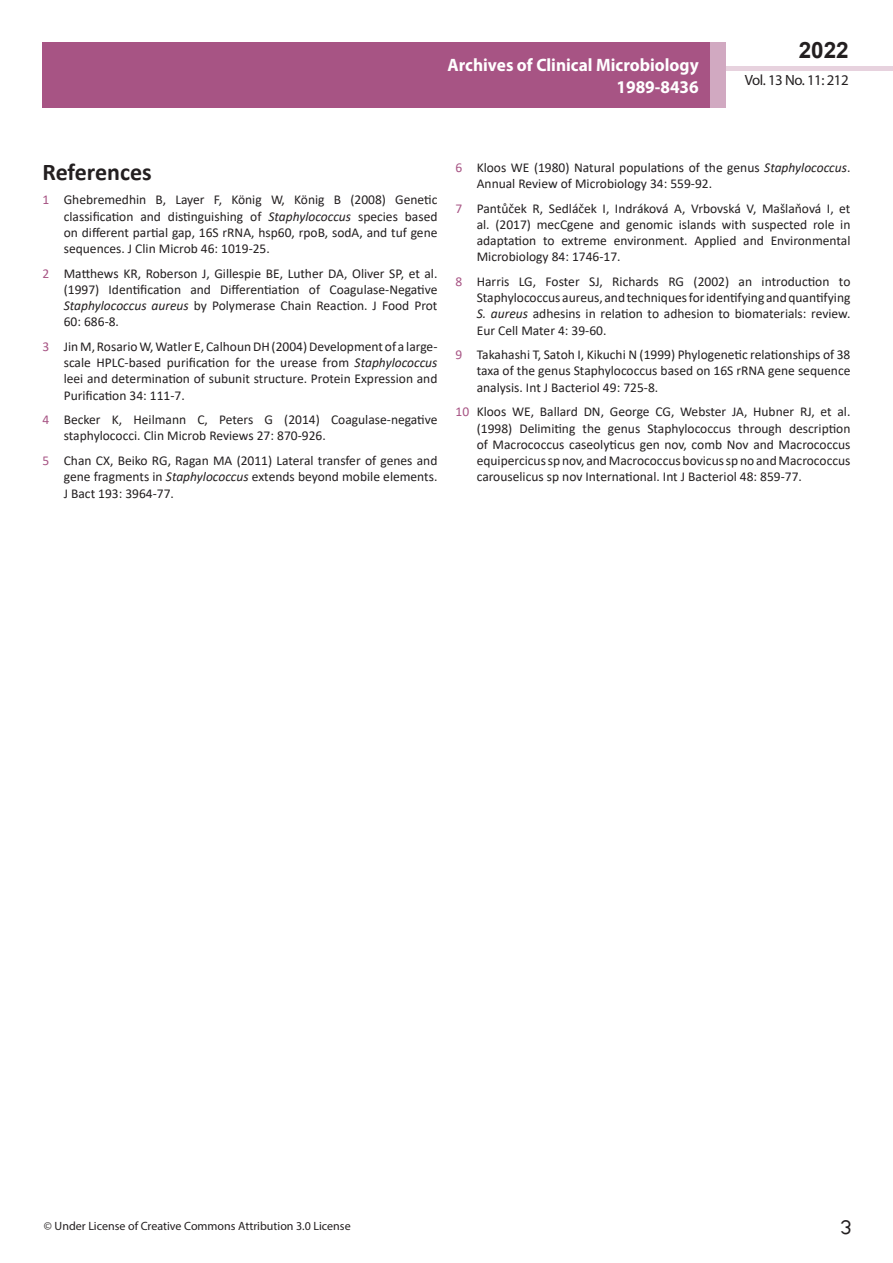
<style>
.page{position:relative;width:893px;height:1263px;background:#fff}
.page>*{position:absolute;margin:0;border:0;box-sizing:border-box;transform-origin:0 0}
.t1{font:25.5px "Tunga";color:#231f20}
.side-heading{font:700 24px "Calibri";color:#231f20}
.t2{font:700 22.5px "Arial";color:#231f20}
.t3{font:700 18px/21.6px "Myriad Pro";color:#fff;text-align:right;scale:.96 1}
.t4{font:14.85px "Myriad Pro";letter-spacing:-.03em;color:#231f20}
.t5{font:13.5px/16.2px "Calibri";color:#231f20;text-align:justify}
.t6{font:12px "Myriad Pro";color:#231f20}
.s1{color:#a75484}
.s2{font-style:italic}
</style>
<div class="page">
<div style="left:722px;top:66px;width:171px;height:5px;background:#e7d2de"></div>
<div style="left:43px;top:42px;width:682px;height:66px;background:#a75484"></div>
<div style="left:710px;top:42px;width:15px;height:66px;background:#d1a9c1"></div>
<h3 class="t3" style="left:448px;top:54px;width:263px">Archives of Clinical Microbiology<br>1989-8436</h3>
<h3 class="t2" style="left:799px;top:35px;width:52px">2022</h3>
<p class="t4" style="left:745px;top:71px;width:105px">Vol. 13 No. 11: 212</p>
<p class="side-heading" style="left:43px;top:155px;width:111px">References</p>
<p class="t5" style="left:64px;top:191px;width:375px;text-indent:-21px"><span class="s1">1</span> Ghebremedhin B, Layer F, König W, König B (2008) Genetic classification and distinguishing of <span class="s2">Staphylococcus</span> species based on different partial gap, 16S rRNA, hsp60, rpoB, sodA, and tuf gene sequences. J Clin Microb 46: 1019-25.</p>
<p class="t5" style="left:64px;top:265px;width:375px;text-indent:-21px"><span class="s1">2</span> Matthews KR, Roberson J, Gillespie BE, Luther DA, Oliver SP, et al. (1997) Identification and Differentiation of Coagulase-Negative <span class="s2">Staphylococcus aureus</span> by Polymerase Chain Reaction. J Food Prot 60: 686-8.</p>
<p class="t5" style="left:64px;top:338px;width:375px;text-indent:-21px"><span class="s1">3</span> Jin M, Rosario W, Watler E, Calhoun DH (2004) Development of a large&shy;scale HPLC-based purification for the urease from <span class="s2">Staphylococcus </span>leei and determination of subunit structure. Protein Expression and Purification 34: 111-7.</p>
<p class="t5" style="left:64px;top:411px;width:375px;text-indent:-21px"><span class="s1">4</span> Becker K, Heilmann C, Peters G (2014) Coagulase-negative staphylococci. Clin Microb Reviews 27: 870-926.</p>
<p class="t5" style="left:64px;top:452px;width:375px;text-indent:-21px"><span class="s1">5</span> Chan CX, Beiko RG, Ragan MA (2011) Lateral transfer of genes and gene fragments in <span class="s2">Staphylococcus</span> extends beyond mobile elements.<br>J Bact 193: 3964-77.</p>
<p class="t5" style="left:477px;top:159px;width:375px;text-indent:-21px"><span class="s1">6</span> Kloos WE (1980) Natural populations of the genus <span class="s2">Staphylococcus</span>.<br>Annual Review of Microbiology 34: 559-92.</p>
<p class="t5" style="left:477px;top:200px;width:375px;text-indent:-21px"><span class="s1">7</span> Pantůček R, Sedláček I, Indráková A, Vrbovská V, Mašlaňová I, et al. (2017) mecCgene and genomic islands with suspected role in adaptation to extreme environment. Applied and Environmental Microbiology 84: 1746-17.</p>
<p class="t5" style="left:477px;top:273px;width:375px;text-indent:-21px"><span class="s1">8</span> Harris LG, Foster SJ, Richards RG (2002) an introduction to Staphylococcus aureus, and techniques for identifying and quantifying <span class="s2">S. aureus</span> adhesins in relation to adhesion to biomaterials: review.<br>Eur Cell Mater 4: 39-60.</p>
<p class="t5" style="left:477px;top:346px;width:375px;text-indent:-21px"><span class="s1">9</span> Takahashi T, Satoh I, Kikuchi N (1999) Phylogenetic relationships of 38 taxa of the genus Staphylococcus based on 16S rRNA gene sequence analysis. Int J Bacteriol 49: 725-8.</p>
<p class="t5" style="left:477px;top:403px;width:375px;text-indent:-21px"><span class="s1">10</span> Kloos WE, Ballard DN, George CG, Webster JA, Hubner RJ, et al. (1998) Delimiting the genus Staphylococcus through description of Macrococcus caseolyticus gen nov, comb Nov and Macrococcus equipercicus sp nov, and Macrococcus bovicus sp no and Macrococcus carouselicus sp nov International. Int J Bacteriol 48: 859-77.</p>
<p class="t6" style="left:44px;top:1218px;width:308px">© Under License of Creative Commons Attribution 3.0 License</p>
<h1 class="t1" style="left:840px;top:1210px;width:13px">3</h1>
</div>
